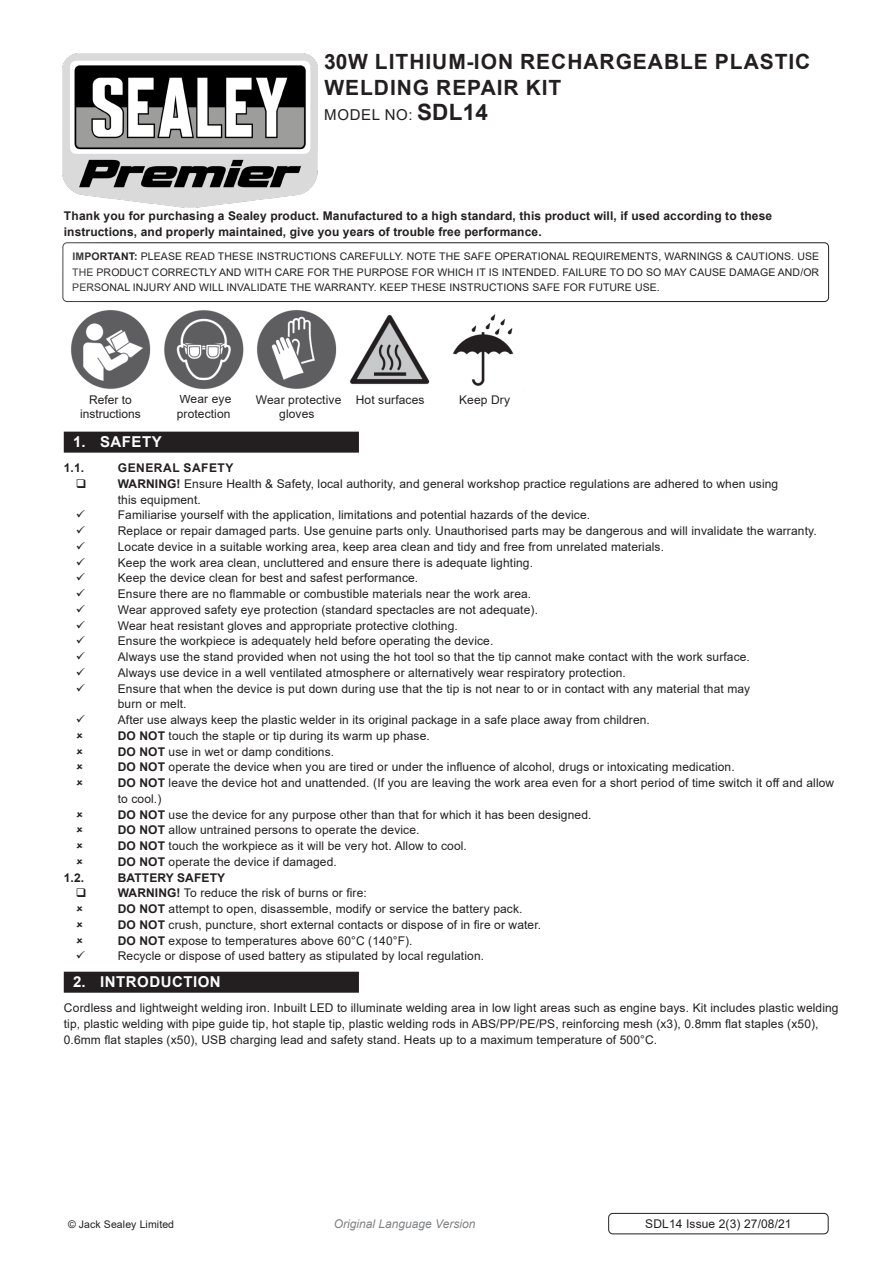
<style>
.page{position:relative;width:893px;height:1263px;background:#fff}
.page>*{position:absolute;margin:0;border:0;box-sizing:border-box;transform-origin:0 0}
.Product_Description{font:700 21px/25.2px "Arial";letter-spacing:.045em;color:#231f20}
.t1{font:700 15px "Arial";letter-spacing:.035em;color:#fff}
.Instructions_Model_N{font:15px "Arial";letter-spacing:.045em;color:#231f20}
.Body{font:12px/15.8px "Arial";letter-spacing:.01em;color:#231f20}
.Body-2{font:700 12px/15.8px "Arial";letter-spacing:.01em;color:#231f20}
.t2{font:italic 12px "Arial";color:#808285}
.Body__Footer{font:12px "Arial";letter-spacing:.01em;color:#231f20}
.Body-3{font:700 12px "Arial";letter-spacing:.045em;color:#231f20}
.Body__Justified__7pt{font:10.5px/15.8px "Arial";letter-spacing:.01em;color:#231f20;text-align:justify}
.s1{font-weight:700;font-size:22.5px}
.s2{font-weight:700}
</style>
<div class="page">
<img style="left:63px;top:54px;width:255px;height:153px">
<div style="left:63px;top:242px;width:766px;height:60px;border:1px solid #231f20;border-radius:4px"></div>
<div style="left:64px;top:432px;width:295px;height:21px;background:#231f20"></div>
<div style="left:64px;top:972px;width:295px;height:21px;background:#231f20"></div>
<div style="left:608px;top:1213px;width:220px;height:21px;border:1px solid #231f20;border-radius:4px"></div>
<img style="left:71px;top:310px;width:80px;height:79px">
<img style="left:349px;top:314px;width:81px;height:71px">
<img style="left:164px;top:310px;width:80px;height:79px">
<img style="left:257px;top:310px;width:80px;height:79px">
<img style="left:453px;top:314px;width:71px;height:77px">
<p class="Product_Description" style="left:324px;top:50px;width:488px">30W LITHIUM-ION RECHARGEABLE PLASTIC<br>WELDING REPAIR KIT</p>
<p class="Instructions_Model_N" style="left:324px;top:104px;width:165px">MODEL NO: <span class="s1">SDL14</span></p>
<p class="Body-2" style="left:64px;top:208px;width:710px">Thank you for purchasing a Sealey product. Manufactured to a high standard, this product will, if used according to these instructions, and properly maintained, give you years of trouble free performance.</p>
<p class="Body__Justified__7pt" style="left:72px;top:248px;width:748px"><span class="s2">IMPORTANT:</span> PLEASE READ THESE INSTRUCTIONS CAREFULLY. NOTE THE SAFE OPERATIONAL REQUIREMENTS, WARNINGS &amp; CAUTIONS. USE THE PRODUCT CORRECTLY AND WITH CARE FOR THE PURPOSE FOR WHICH IT IS INTENDED. FAILURE TO DO SO MAY CAUSE DAMAGE AND/OR PERSONAL INJURY AND WILL INVALIDATE THE WARRANTY. KEEP THESE INSTRUCTIONS SAFE FOR FUTURE USE.</p>
<p class="Body" style="left:80px;top:392px;width:62px;line-height:14.4px;text-align:center">Refer to instructions</p>
<p class="Body" style="left:179px;top:391px;width:53px">Wear eye</p>
<p class="Body" style="left:356px;top:391px;width:70px">Hot surfaces</p>
<p class="Body" style="left:256px;top:392px;width:87px;line-height:14.4px;text-align:center">Wear protective gloves</p>
<p class="Body" style="left:459px;top:391px;width:52px">Keep Dry</p>
<p class="Body" style="left:177px;top:406px;width:55px">protection</p>
<p class="t1" style="left:73px;top:431px;width:90px">1. SAFETY</p>
<p class="Body-2" style="left:64px;top:460px;width:22px">1.1.</p>
<p class="Body-3" style="left:118px;top:459px;width:117px">GENERAL SAFETY</p>
<p class="Body" style="left:118px;top:476px;width:662px"><span class="s2">WARNING!</span> Ensure Health &amp; Safety, local authority, and general workshop practice regulations are adhered to when using this equipment.</p>
<p class="Body" style="left:118px;top:507px;width:474px">Familiarise yourself with the application, limitations and potential hazards of the device.</p>
<p class="Body" style="left:118px;top:523px;width:700px">Replace or repair damaged parts. Use genuine parts only. Unauthorised parts may be dangerous and will invalidate the warranty.</p>
<p class="Body" style="left:118px;top:539px;width:548px">Locate device in a suitable working area, keep area clean and tidy and free from unrelated materials.</p>
<p class="Body" style="left:118px;top:554px;width:417px">Keep the work area clean, uncluttered and ensure there is adequate lighting.</p>
<p class="Body" style="left:118px;top:570px;width:302px">Keep the device clean for best and safest performance.</p>
<p class="Body" style="left:118px;top:586px;width:415px">Ensure there are no flammable or combustible materials near the work area.</p>
<p class="Body" style="left:118px;top:602px;width:422px">Wear approved safety eye protection (standard spectacles are not adequate).</p>
<p class="Body" style="left:118px;top:617px;width:342px">Wear heat resistant gloves and appropriate protective clothing.</p>
<p class="Body" style="left:118px;top:633px;width:377px">Ensure the workpiece is adequately held before operating the device.</p>
<p class="Body" style="left:118px;top:649px;width:634px">Always use the stand provided when not using the hot tool so that the tip cannot make contact with the work surface.</p>
<p class="Body" style="left:118px;top:665px;width:510px">Always use device in a well ventilated atmosphere or alternatively wear respiratory protection.</p>
<p class="Body" style="left:118px;top:680px;width:634px">Ensure that when the device is put down during use that the tip is not near to or in contact with any material that may burn or melt.</p>
<p class="Body" style="left:118px;top:712px;width:534px">After use always keep the plastic welder in its original package in a safe place away from children.</p>
<p class="Body" style="left:118px;top:728px;width:314px"><span class="s2">DO NOT</span> touch the staple or tip during its warm up phase.</p>
<p class="Body" style="left:118px;top:743px;width:218px"><span class="s2">DO NOT</span> use in wet or damp conditions.</p>
<p class="Body" style="left:118px;top:759px;width:618px"><span class="s2">DO NOT</span> operate the device when you are tired or under the influence of alcohol, drugs or intoxicating medication.</p>
<p class="Body" style="left:118px;top:775px;width:718px"><span class="s2">DO NOT</span> leave the device hot and unattended. (If you are leaving the work area even for a short period of time switch it off and allow to cool.)</p>
<p class="Body" style="left:118px;top:806px;width:475px"><span class="s2">DO NOT</span> use the device for any purpose other than that for which it has been designed.</p>
<p class="Body" style="left:118px;top:822px;width:303px"><span class="s2">DO NOT</span> allow untrained persons to operate the device.</p>
<p class="Body" style="left:118px;top:838px;width:351px"><span class="s2">DO NOT</span> touch the workpiece as it will be very hot. Allow to cool.</p>
<p class="Body" style="left:118px;top:854px;width:221px"><span class="s2">DO NOT</span> operate the device if damaged.</p>
<p class="Body-2" style="left:64px;top:870px;width:22px">1.2.</p>
<p class="Body-2" style="left:118px;top:870px;width:109px">BATTERY SAFETY</p>
<p class="Body" style="left:118px;top:885px;width:251px"><span class="s2">WARNING!</span> To reduce the risk of burns or fire:</p>
<p class="Body" style="left:118px;top:901px;width:406px"><span class="s2">DO NOT</span> attempt to open, disassemble, modify or service the battery pack.</p>
<p class="Body" style="left:118px;top:917px;width:425px"><span class="s2">DO NOT</span> crush, puncture, short external contacts or dispose of in fire or water.</p>
<p class="Body" style="left:118px;top:932px;width:296px"><span class="s2">DO NOT</span> expose to temperatures above 60°C (140°F).</p>
<p class="Body" style="left:118px;top:948px;width:368px">Recycle or dispose of used battery as stipulated by local regulation.</p>
<p class="t1" style="left:73px;top:971px;width:149px">2. INTRODUCTION</p>
<p class="Body" style="left:64px;top:1000px;width:776px">Cordless and lightweight welding iron. Inbuilt LED to illuminate welding area in low light areas such as engine bays. Kit includes plastic welding tip, plastic welding with pipe guide tip, hot staple tip, plastic welding rods in ABS/PP/PE/PS, reinforcing mesh (x3), 0.8mm flat staples (x50),<br>0.6mm flat staples (x50), USB charging lead and safety stand. Heats up to a maximum temperature of 500°C.</p>
<p class="Body__Justified__7pt" style="left:68px;top:1216px;width:108px">© Jack Sealey Limited</p>
<p class="t2" style="left:334px;top:1216px;width:143px">Original Language Version</p>
<p class="Body__Footer" style="left:645px;top:1216px;width:148px">SDL14 Issue 2(3) 27/08/21</p>
</div>
